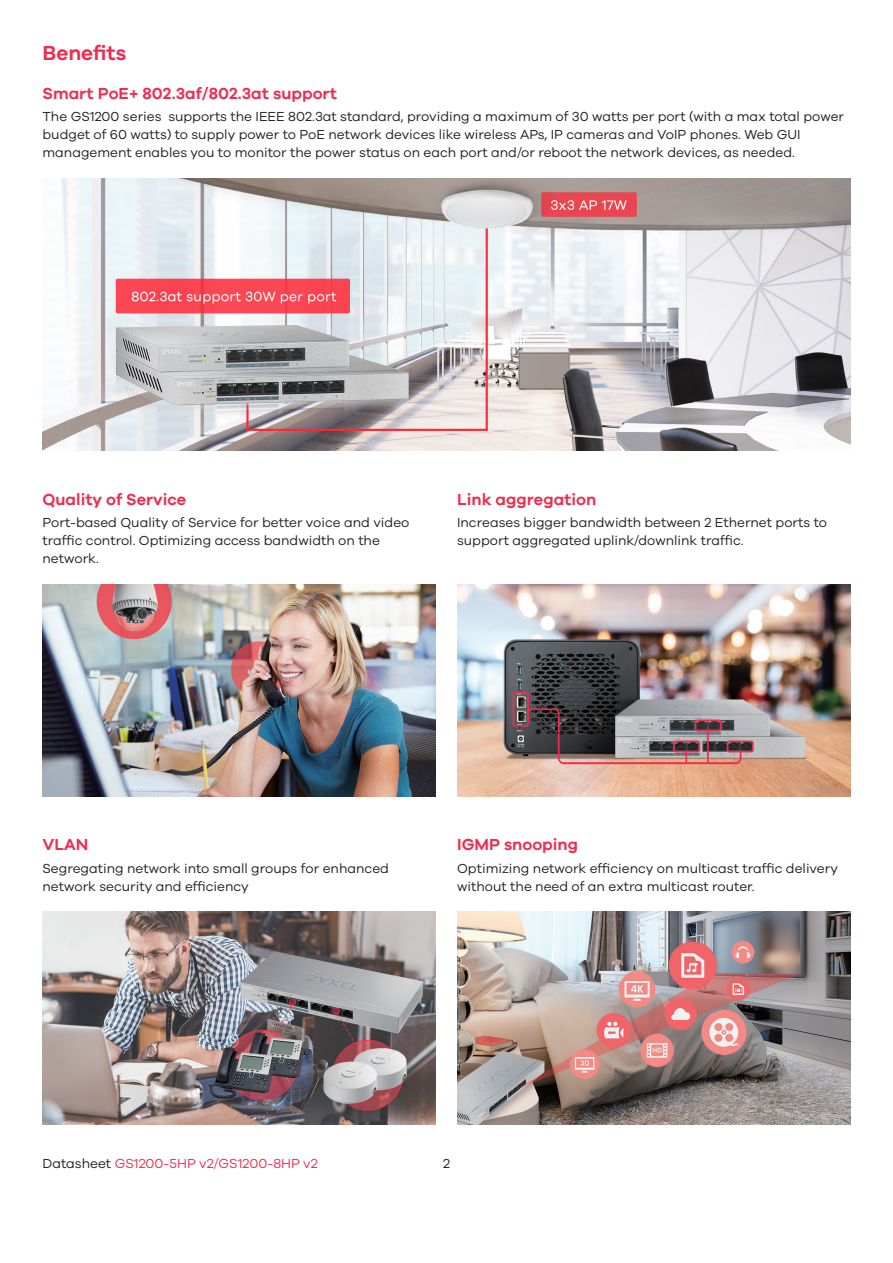
<style>
.page{position:relative;width:893px;height:1263px;background:#fff}
.page>*{position:absolute;margin:0;border:0;box-sizing:border-box;transform-origin:0 0}
.t1{font:600 21px "Galano Grotesque";color:#ee2d50}
.t2{font:600 16.5px "Galano Grotesque";color:#ee2d50}
.brand_2_0_intro_bene{font:13.5px/18px "Galano Grotesque";color:#231f20}
.t3{font:13.5px "Galano Grotesque";color:#ee2d50}
.s1{color:#231f20}
</style>
<div class="page">
<img style="left:43px;top:178px;width:807px;height:273px">
<img style="left:43px;top:584px;width:393px;height:213px">
<img style="left:43px;top:912px;width:393px;height:212px">
<img style="left:457px;top:584px;width:393px;height:213px">
<img style="left:457px;top:912px;width:393px;height:212px">
<p class="t1" style="left:43px;top:40px;width:85px">Benefits</p>
<p class="t2" style="left:43px;top:83px;width:296px">Smart PoE+ 802.3af/802.3at support</p>
<p class="brand_2_0_intro_bene" style="left:43px;top:107px;width:803px">The GS1200 series supports the IEEE 802.3at standard, providing a maximum of 30 watts per port (with a max total power budget of 60 watts) to supply power to PoE network devices like wireless APs, IP cameras and VoIP phones. Web GUI management enables you to monitor the power status on each port and/or reboot the network devices, as needed.</p>
<p class="t2" style="left:43px;top:489px;width:145px">Quality of Service</p>
<p class="brand_2_0_intro_bene" style="left:43px;top:513px;width:368px">Port-based Quality of Service for better voice and video traffic control. Optimizing access bandwidth on the network.</p>
<p class="t2" style="left:457px;top:489px;width:141px">Link aggregation</p>
<p class="brand_2_0_intro_bene" style="left:457px;top:513px;width:371px">Increases bigger bandwidth between 2 Ethernet ports to support aggregated uplink/downlink traffic.</p>
<p class="t2" style="left:43px;top:835px;width:48px">VLAN</p>
<p class="brand_2_0_intro_bene" style="left:43px;top:859px;width:348px">Segregating network into small groups for enhanced network security and efficiency</p>
<p class="t2" style="left:457px;top:835px;width:123px">IGMP snooping</p>
<p class="brand_2_0_intro_bene" style="left:457px;top:859px;width:382px">Optimizing network efficiency on multicast traffic delivery without the need of an extra multicast router.</p>
<p class="t3" style="left:43px;top:1155px;width:277px"><span class="s1">Datasheet</span> GS1200-5HP v2/GS1200-8HP v2</p>
<p class="brand_2_0_intro_bene" style="left:443px;top:1154px;width:8px">2</p>
</div>
